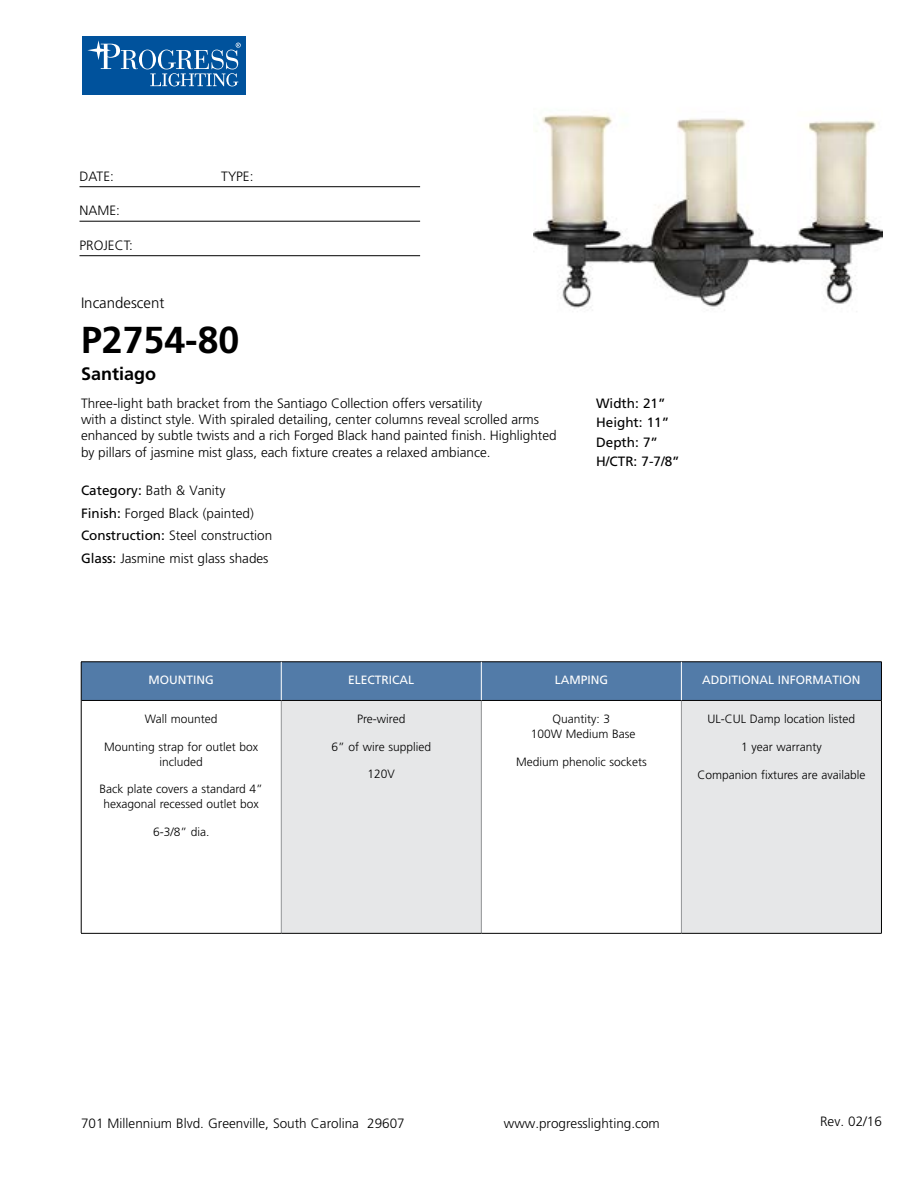
<style>
.page{position:relative;width:918px;height:1188px;background:#fff}
.page>*{position:absolute;margin:0;border:0;box-sizing:border-box;transform-origin:0 0}
.t1{font:700 37.5px "Frutiger LT Std";color:#000}
.t2{font:700 18px "Frutiger LT Std";color:#000}
.t3{font:300 15px "Frutiger LT Std";color:#000}
.t4{font:300 13.5px/16.2px "Frutiger LT Std";color:#000}
.t5{font:13.5px/19.5px "Frutiger LT Std";color:#000}
.t6{font:300 12px/15px "Frutiger LT Std";color:#000;text-align:center}
.t7{font:12px "Frutiger LT Std";color:#fff}
.s1{font-weight:400}
</style>
<div class="page">
<div style="left:82px;top:36px;width:164px;height:59px;background:#00529c"></div>
<svg style="left:139px;top:50px;width:17px;height:19px"></svg>
<div style="left:142px;top:50px;width:11px;height:19px;background:#00529c;border-radius:50%"></div>
<svg style="left:87px;top:40px;width:51px;height:29px"></svg>
<svg style="left:150px;top:43px;width:91px;height:43px"></svg>
<hr style="left:80px;top:186px;width:340px;height:1px;background:#000">
<hr style="left:80px;top:221px;width:340px;height:1px;background:#000">
<hr style="left:80px;top:255px;width:340px;height:1px;background:#000">
<div style="left:82px;top:663px;width:799px;height:37px;background:#527ba8"></div>
<div style="left:281px;top:700px;width:200px;height:233px;background:#e6e7e8"></div>
<div style="left:681px;top:700px;width:200px;height:233px;background:#e6e7e8"></div>
<hr style="left:281px;top:701px;width:1px;height:232px;background:#939598">
<hr style="left:481px;top:701px;width:1px;height:232px;background:#939598">
<hr style="left:681px;top:701px;width:1px;height:232px;background:#939598">
<hr style="left:81px;top:700px;width:200px;height:1px;background:#000">
<hr style="left:281px;top:700px;width:200px;height:1px;background:#000">
<hr style="left:481px;top:700px;width:200px;height:1px;background:#000">
<hr style="left:681px;top:700px;width:200px;height:1px;background:#000">
<hr style="left:81px;top:933px;width:200px;height:1px;background:#000">
<hr style="left:281px;top:933px;width:200px;height:1px;background:#000">
<hr style="left:481px;top:933px;width:200px;height:1px;background:#000">
<hr style="left:681px;top:933px;width:201px;height:1px;background:#000">
<hr style="left:81px;top:662px;width:200px;height:1px;background:#000">
<hr style="left:81px;top:662px;width:1px;height:38px;background:#000">
<hr style="left:281px;top:662px;width:200px;height:1px;background:#000">
<hr style="left:481px;top:662px;width:200px;height:1px;background:#000">
<hr style="left:681px;top:662px;width:201px;height:1px;background:#000">
<hr style="left:881px;top:662px;width:1px;height:38px;background:#000">
<hr style="left:81px;top:700px;width:1px;height:233px;background:#000">
<hr style="left:881px;top:700px;width:1px;height:233px;background:#000">
<hr style="left:281px;top:662px;width:1px;height:38px;background:#fff">
<hr style="left:681px;top:662px;width:1px;height:38px;background:#fff">
<hr style="left:481px;top:662px;width:1px;height:38px;background:#fff">
<img style="left:533px;top:114px;width:349px;height:197px">
<p class="t4" style="left:80px;top:168px;width:36px">DATE:</p>
<p class="t4" style="left:221px;top:168px;width:34px">TYPE:</p>
<p class="t4" style="left:80px;top:203px;width:42px">NAME:</p>
<p class="t4" style="left:80px;top:237px;width:55px">PROJECT:</p>
<p class="t3" style="left:81px;top:294px;width:85px">Incandescent</p>
<h1 class="t1" style="left:81px;top:318px;width:160px">P2754-80</h1>
<h2 class="t2" style="left:81px;top:363px;width:77px">Santiago</h2>
<p class="t4" style="left:81px;top:395px;width:477px">Three-light bath bracket from the Santiago Collection offers versatility<br>with a distinct style. With spiraled detailing, center columns reveal scrolled arms enhanced by subtle twists and a rich Forged Black hand painted finish. Highlighted by pillars of jasmine mist glass, each fixture creates a relaxed ambiance.</p>
<p class="t4" style="left:81px;top:480px;width:193px;line-height:22.5px"><span class="s1">Category:</span> Bath &amp; Vanity<br><span class="s1">Finish:</span> Forged Black (painted)<br><span class="s1">Construction:</span> Steel construction<br><span class="s1">Glass:</span> Jasmine mist glass shades</p>
<p class="t5" style="left:596px;top:393px;width:85px">Width: 21”<br>Height: 11”<br>Depth: 7”<br>H/CTR: 7-7/8”</p>
<p class="t7" style="left:149px;top:673px;width:67px">MOUNTING</p>
<p class="t7" style="left:348px;top:673px;width:68px">ELECTRICAL</p>
<p class="t7" style="left:555px;top:673px;width:55px">LAMPING</p>
<p class="t7" style="left:702px;top:673px;width:160px">ADDITIONAL INFORMATION</p>
<p class="t6" style="left:145px;top:711px;width:74px">Wall mounted</p>
<p class="t6" style="left:104px;top:739px;width:156px">Mounting strap for outlet box included</p>
<p class="t6" style="left:100px;top:782px;width:165px">Back plate covers a standard 4” hexagonal recessed outlet box</p>
<p class="t6" style="left:153px;top:825px;width:58px">6-3/8” dia.</p>
<p class="t6" style="left:357px;top:712px;width:50px">Pre-wired</p>
<p class="t6" style="left:332px;top:739px;width:101px">6” of wire supplied</p>
<p class="t6" style="left:368px;top:767px;width:29px">120V</p>
<p class="t6" style="left:708px;top:712px;width:149px">UL-CUL Damp location listed</p>
<p class="t6" style="left:741px;top:739px;width:82px">1 year warranty</p>
<p class="t6" style="left:697px;top:767px;width:169px">Companion fixtures are available</p>
<p class="t6" style="left:531px;top:712px;width:106px">Quantity: 3<br>100W Medium Base</p>
<p class="t6" style="left:516px;top:754px;width:132px">Medium phenolic sockets</p>
<p class="t4" style="left:81px;top:1115px;width:325px">701 Millennium Blvd. Greenville, South Carolina 29607</p>
<p class="t4" style="left:504px;top:1115px;width:158px">www.progresslighting.com</p>
<p class="t4" style="left:820px;top:1114px;width:63px">Rev. 02/16</p>
</div>
